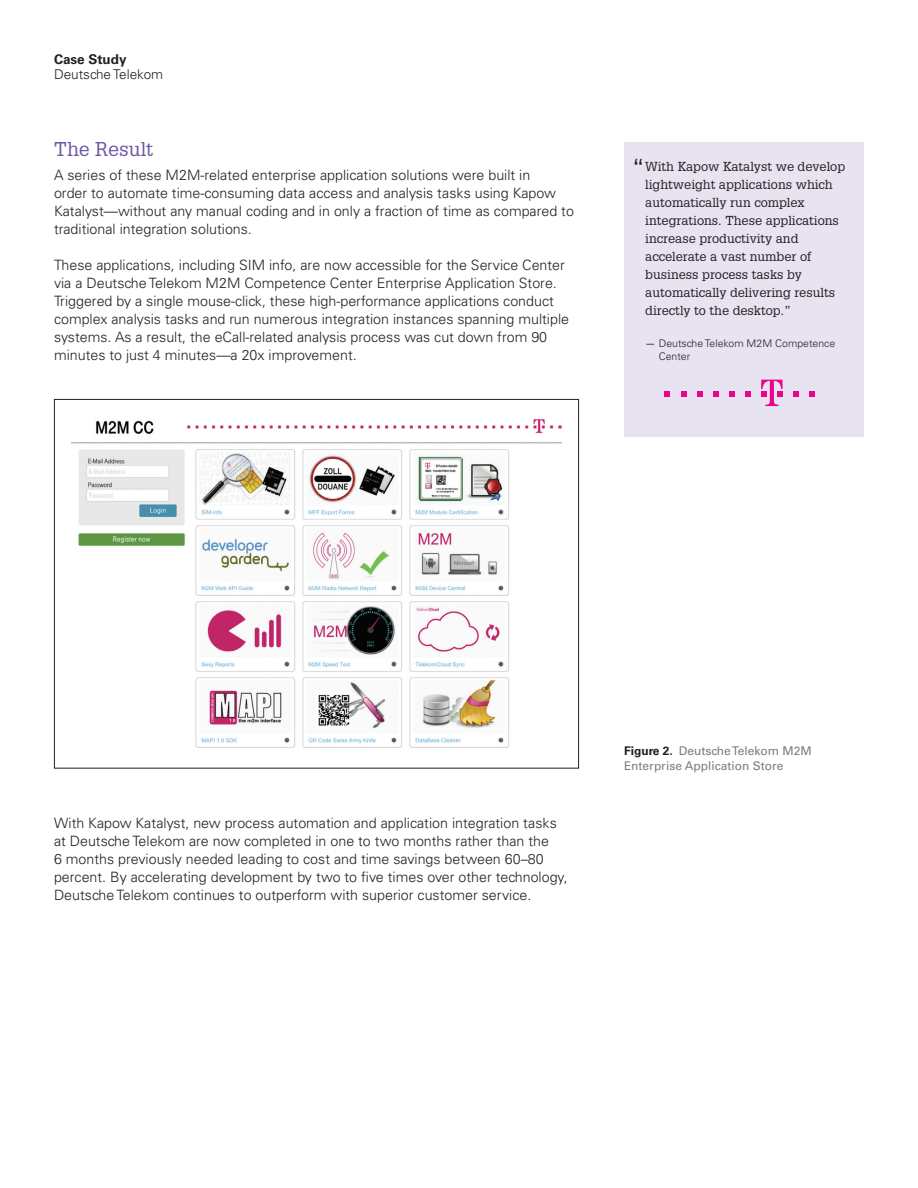
<style>
.page{position:relative;width:918px;height:1188px;background:#fff}
.page>*{position:absolute;margin:0;border:0;box-sizing:border-box;transform-origin:0 0}
.Head_1_-_PUR{font:19.5px "Glypha LT Std";color:#6f57a4}
.Body{font:300 14.25px/18px "Univers LT Std";color:#231f20}
.Running_Header_-_Bro{font:300 13.5px "Univers LT Std";color:#231f20}
.Running_Header_-_Bro-2{font:700 13.5px "Univers LT Std";color:#231f20}
.Sidebar_-_Call_Out_B{font:12.75px/18px "Glypha LT Std";color:#231f20}
.Sidebar_-_Run-in_Sub{font:12px/15px "Univers LT Std";color:#787e81}
.Sidebar_-_Call_Out_B-2{font:300 10.5px/13.5px "Univers LT Std";color:#231f20}
.s1{font-size:24px}
.s2{font-weight:400}
.s3{font-weight:700;color:#231f20}
</style>
<div class="page">
<img style="left:71px;top:419px;width:491px;height:329px">
<div style="left:624px;top:142px;width:240px;height:294px;background:#e7e3f1"></div>
<svg style="left:665px;top:392px;width:5px;height:5px"></svg>
<svg style="left:681px;top:392px;width:5px;height:5px"></svg>
<svg style="left:697px;top:392px;width:5px;height:5px"></svg>
<svg style="left:713px;top:392px;width:5px;height:5px"></svg>
<svg style="left:729px;top:392px;width:5px;height:5px"></svg>
<svg style="left:745px;top:392px;width:5px;height:5px"></svg>
<svg style="left:761px;top:380px;width:22px;height:26px"></svg>
<svg style="left:793px;top:392px;width:6px;height:5px"></svg>
<svg style="left:809px;top:392px;width:6px;height:5px"></svg>
<p class="Running_Header_-_Bro-2" style="left:54px;top:51px;width:74px">Case Study</p>
<p class="Running_Header_-_Bro" style="left:54px;top:66px;width:111px">Deutsche Telekom</p>
<p class="Head_1_-_PUR" style="left:54px;top:137px;width:101px">The Result</p>
<p class="Body" style="left:54px;top:166px;width:521px">A series of these M2M-related enterprise application solutions were built in<br>order to automate time-consuming data access and analysis tasks using Kapow Katalyst—without any manual coding and in only a fraction of time as compared to traditional integration solutions.</p>
<p class="Body" style="left:54px;top:256px;width:517px">These applications, including SIM info, are now accessible for the Service Center via a Deutsche Telekom M2M Competence Center Enterprise Application Store.<br>Triggered by a single mouse-click, these high-performance applications conduct complex analysis tasks and run numerous integration instances spanning multiple systems. As a result, the eCall-related analysis process was cut down from 90 minutes to just 4 minutes—a 20x improvement.</p>
<p class="Sidebar_-_Call_Out_B" style="left:645px;top:157px;width:201px;text-indent:-14px"><span class="s1">“</span>With Kapow Katalyst we develop lightweight applications which automatically run complex integrations. These applications increase productivity and accelerate a vast number of business process tasks by automatically delivering results directly to the desktop.”</p>
<p class="Sidebar_-_Call_Out_B-2" style="left:659px;top:336px;width:178px;text-indent:-14px"><span class="s2">—</span> Deutsche Telekom M2M Competence<br>Center</p>
<p class="Body" style="left:54px;top:814px;width:515px">With Kapow Katalyst, new process automation and application integration tasks at Deutsche Telekom are now completed in one to two months rather than the<br>6 months previously needed leading to cost and time savings between 60–80 percent. By accelerating development by two to five times over other technology, Deutsche Telekom continues to outperform with superior customer service.</p>
<p class="Sidebar_-_Run-in_Sub" style="left:624px;top:743px;width:189px"><span class="s3">Figure 2.</span> Deutsche Telekom M2M<br>Enterprise Application Store</p>
</div>
